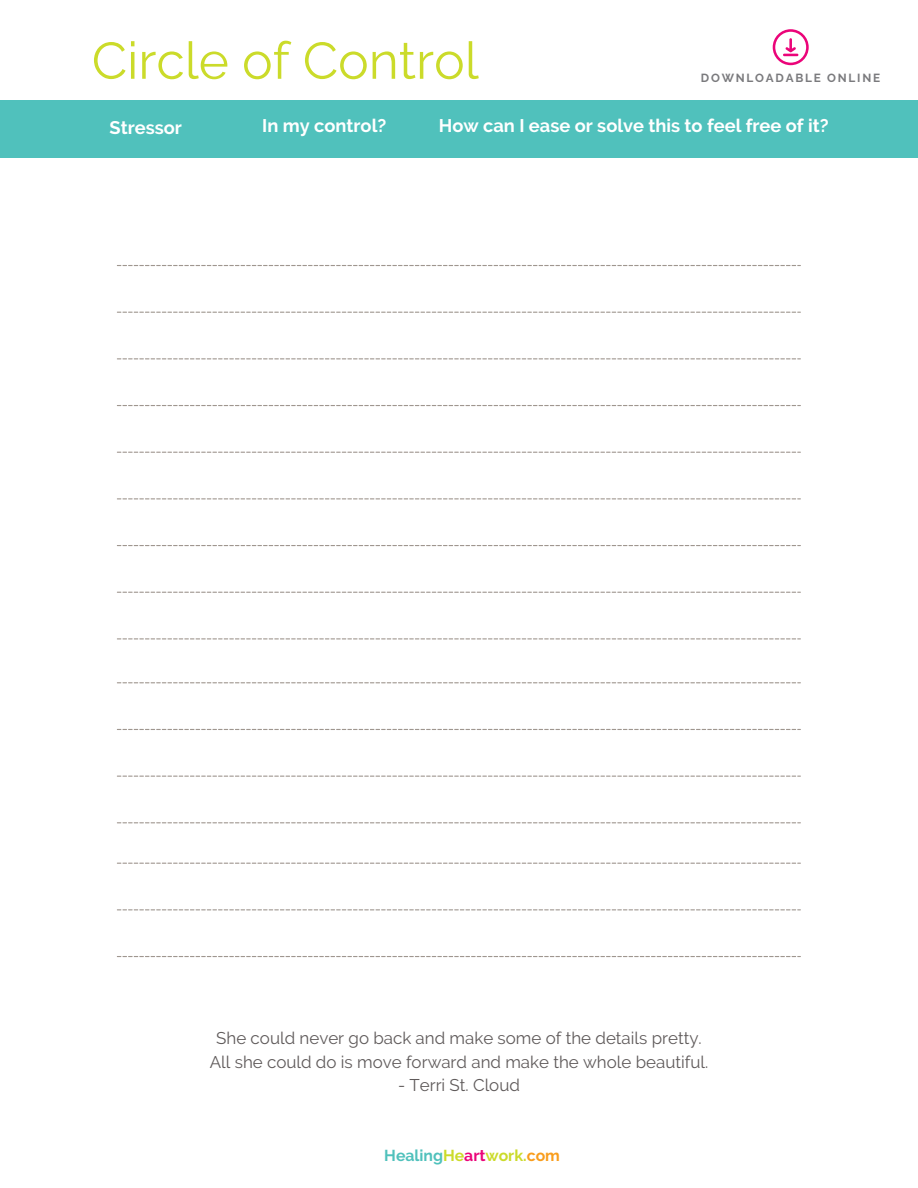
<style>
.page{position:relative;width:918px;height:1188px;background:#fff}
.page>*{position:absolute;margin:0;border:0;box-sizing:border-box;transform-origin:0 0}
.t1{font:51.45px "Raleway";color:#cbdb2a}
.t2{font:700 18.3px "Raleway";color:#fff}
.t3{font:16.95px/23.7px "Raleway";color:#5f5a5a;text-align:center}
.t4{font:700 15.75px "Raleway";color:#50c1bc}
.t5{font:700 11.7px "Raleway";letter-spacing:.15em;color:#7a7a7d}
.s1{color:#cbdb2a}
.s2{color:#eb0479}
.s3{color:#f99d1c}
</style>
<div class="page">
<div style="left:0;top:100px;width:918px;height:58px;background:#50c1bc"></div>
<svg style="left:117px;top:265px;width:684px;height:1px"></svg>
<svg style="left:117px;top:405px;width:684px;height:1px"></svg>
<svg style="left:117px;top:682px;width:684px;height:1px"></svg>
<svg style="left:117px;top:498px;width:684px;height:1px"></svg>
<svg style="left:117px;top:776px;width:684px;height:1px"></svg>
<svg style="left:117px;top:312px;width:684px;height:1px"></svg>
<svg style="left:117px;top:358px;width:684px;height:1px"></svg>
<svg style="left:117px;top:452px;width:684px;height:1px"></svg>
<svg style="left:117px;top:729px;width:684px;height:1px"></svg>
<svg style="left:117px;top:545px;width:684px;height:1px"></svg>
<svg style="left:117px;top:822px;width:684px;height:1px"></svg>
<svg style="left:117px;top:592px;width:684px;height:1px"></svg>
<svg style="left:117px;top:638px;width:684px;height:1px"></svg>
<svg style="left:117px;top:909px;width:684px;height:1px"></svg>
<svg style="left:117px;top:863px;width:684px;height:1px"></svg>
<svg style="left:117px;top:956px;width:684px;height:1px"></svg>
<svg style="left:773px;top:29px;width:36px;height:36px"></svg>
<h1 class="t1" style="left:92px;top:30px;width:388px">Circle of Control</h1>
<p class="t5" style="left:701px;top:71px;width:181px">DOWNLOADABLE ONLINE</p>
<p class="t2" style="left:110px;top:117px;width:74px">Stressor</p>
<p class="t2" style="left:262px;top:115px;width:126px">In my control?</p>
<p class="t2" style="left:439px;top:115px;width:391px">How can I ease or solve this to feel free of it?</p>
<p class="t3" style="left:210px;top:1026px;width:500px">She could never go back and make some of the details pretty.<br>All she could do is move forward and make the whole beautiful.</p>
<p class="t3" style="left:398px;top:1073px;width:123px">- Terri St. Cloud</p>
<p class="t4" style="left:384px;top:1147px;width:177px">Healing<span class="s1">He</span><span class="s2">art</span><span class="s1">work.</span><span class="s3">com</span></p>
</div>
